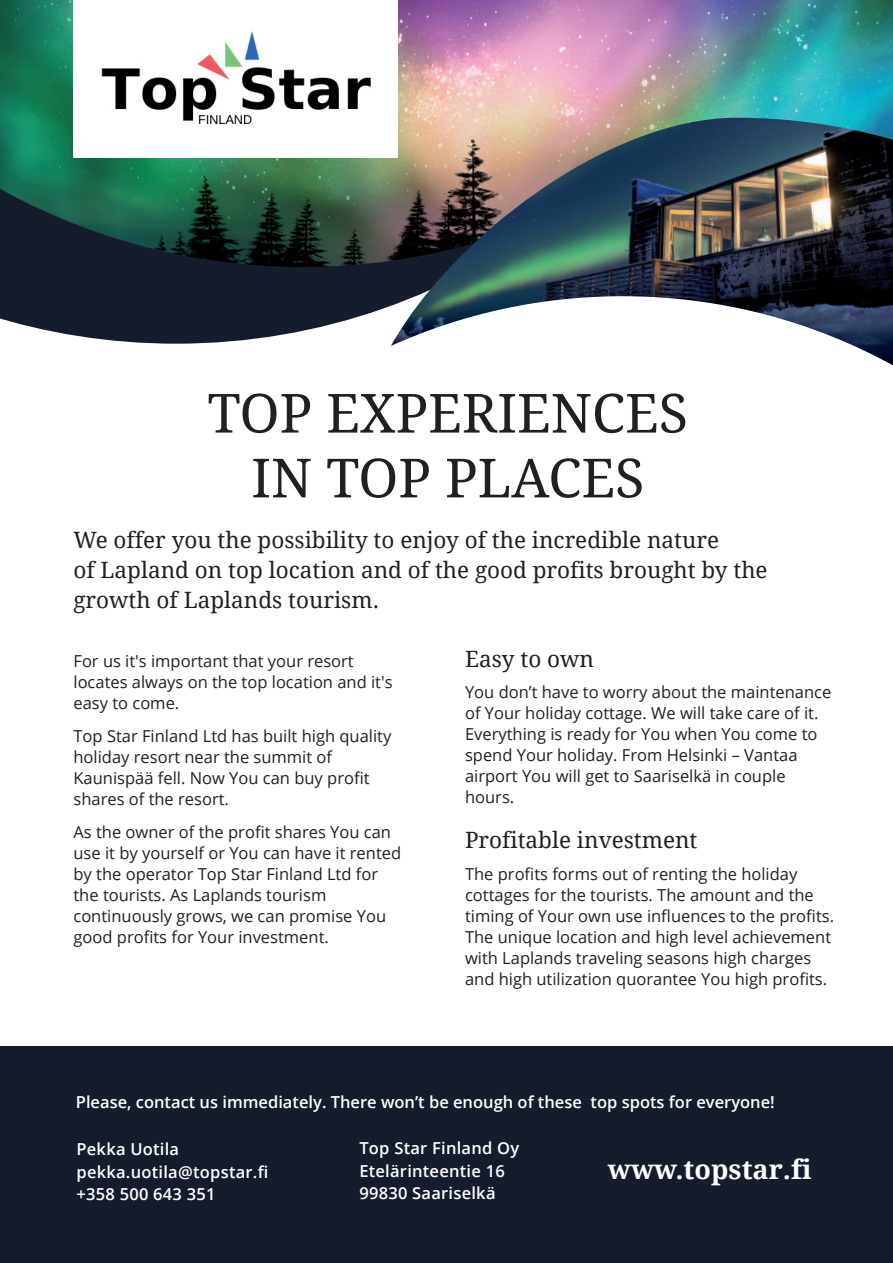
<style>
.page{position:relative;width:893px;height:1263px;background:#fff}
.page>*{position:absolute;margin:0;border:0;box-sizing:border-box;transform-origin:0 0}
.t1{font:54px/64.8px "Droid Serif";color:#231f20;text-align:center}
.t2{font:700 27px "Droid Serif";color:#fff}
.t3{font:22.5px/30px "Droid Serif";color:#231f20}
.t4{font:16.5px/21px "Open Sans";color:#231f20}
.t5{font:600 16.5px/22.5px "Open Sans";letter-spacing:.015em;color:#fff}
</style>
<div class="page">
<img style="left:0;top:0;width:893px;height:181px">
<div style="left:0;top:1046px;width:893px;height:217px;background:#151c2b"></div>
<svg style="left:0;top:181px;width:391px;height:163px;background:#2a4040"></svg>
<img style="left:391px;top:118px;width:502px;height:247px">
<img style="left:74px;top:0;width:324px;height:158px">
<h1 class="t1" style="left:207px;top:381px;width:482px">TOP EXPERIENCES<br>IN TOP PLACES</h1>
<h3 class="t3" style="left:74px;top:526px;width:696px">We offer you the possibility to enjoy of the incredible nature<br>of Lapland on top location and of the good profits brought by the growth of Laplands tourism.</h3>
<h3 class="t3" style="left:465px;top:644px;width:131px">Easy to own</h3>
<p class="t4" style="left:465px;top:681px;width:368px">You don’t have to worry about the maintenance of Your holiday cottage. We will take care of it.<br>Everything is ready for You when You come to spend Your holiday. From Helsinki – Vantaa airport You will get to Saariselkä in couple hours.</p>
<h3 class="t3" style="left:465px;top:825px;width:234px">Profitable investment</h3>
<p class="t4" style="left:465px;top:863px;width:371px">The profits forms out of renting the holiday cottages for the tourists. The amount and the timing of Your own use influences to the profits.<br>The unique location and high level achievement with Laplands traveling seasons high charges and high utilization quorantee You high profits.</p>
<p class="t4" style="left:74px;top:650px;width:321px">For us it's important that your resort locates always on the top location and it's easy to come.</p>
<p class="t4" style="left:74px;top:725px;width:319px">Top Star Finland Ltd has built high quality holiday resort near the summit of Kaunispää fell. Now You can buy profit shares of the resort.</p>
<p class="t4" style="left:74px;top:821px;width:329px">As the owner of the profit shares You can use it by yourself or You can have it rented by the operator Top Star Finland Ltd for the tourists. As Laplands tourism continuously grows, we can promise You good profits for Your investment.</p>
<p class="t5" style="left:76px;top:1090px;width:700px">Please, contact us immediately. There won’t be enough of these top spots for everyone!</p>
<p class="t5" style="left:77px;top:1137px;width:193px">Pekka Uotila pekka.uotila@topstar.fi +358 500 643 351</p>
<p class="t5" style="left:359px;top:1137px;width:161px">Top Star Finland Oy<br>Etelärinteentie 16<br>99830 Saariselkä</p>
<h2 class="t2" style="left:608px;top:1154px;width:205px">www.topstar.fi</h2>
</div>
